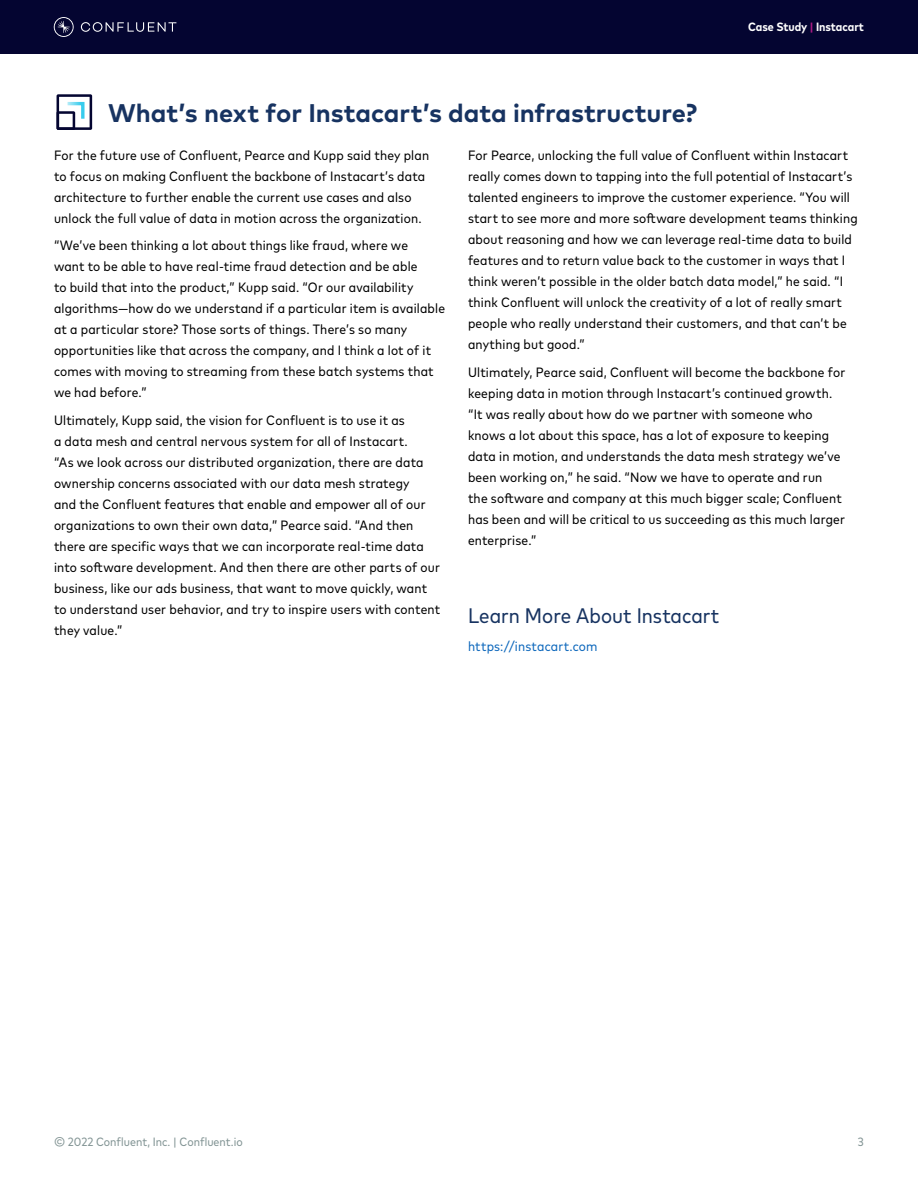
<style>
.page{position:relative;width:918px;height:1188px;background:#fff}
.page>*{position:absolute;margin:0;border:0;box-sizing:border-box;transform-origin:0 0}
.t1{font:700 25.5px "Mark Pro";letter-spacing:-.005em;color:#173361}
.t2{font:condensed 21px "Mark Pro";color:#173361}
.t3{font:condensed 13.5px/21px "Mark Pro";letter-spacing:.015em;color:#000}
.t4{font:condensed 13.5px "Mark Pro";letter-spacing:.01em;color:#0e68bc}
.t5{font:700 condensed 12px "Mark Pro";color:#fff}
.t6{font:condensed 12px "Mark Pro";color:#829494}
.s1{color:#ae1b85}
</style>
<div class="page">
<div style="left:0;top:0;width:918px;height:54px;background:#040531"></div>
<svg style="left:81px;top:22px;width:95px;height:10px"></svg>
<svg style="left:54px;top:17px;width:20px;height:20px"></svg>
<svg style="left:57px;top:94px;width:35px;height:36px"></svg>
<p class="t5" style="left:732px;top:17px;width:134px">Doctype <span class="s1">|</span> Document Title</p>
<p class="t5" style="left:748px;top:17px;width:117px">Case Study <span class="s1">|</span> Instacart</p>
<h1 class="t1" style="left:108px;top:94px;width:591px">What’s next for Instacart’s data infrastructure?</h1>
<p class="t3" style="left:54px;top:143px;width:377px">For the future use of Confluent, Pearce and Kupp said they plan to focus on making Confluent the backbone of Instacart’s data architecture to further enable the current use cases and also unlock the full value of data in motion across the organization.</p>
<p class="t3" style="left:54px;top:234px;width:393px">“We’ve been thinking a lot about things like fraud, where we<br>want to be able to have real-time fraud detection and be able<br>to build that into the product,” Kupp said. “Or our availability algorithms—how do we understand if a particular item is available at a particular store? Those sorts of things. There’s so many opportunities like that across the company, and I think a lot of it comes with moving to streaming from these batch systems that we had before.”</p>
<p class="t3" style="left:54px;top:409px;width:388px">Ultimately, Kupp said, the vision for Confluent is to use it as<br>a data mesh and central nervous system for all of Instacart.<br>“As we look across our distributed organization, there are data ownership concerns associated with our data mesh strategy<br>and the Confluent features that enable and empower all of our organizations to own their own data,” Pearce said. “And then there are specific ways that we can incorporate real-time data into software development. And then there are other parts of our business, like our ads business, that want to move quickly, want to understand user behavior, and try to inspire users with content they value.”</p>
<p class="t3" style="left:468px;top:143px;width:391px">For Pearce, unlocking the full value of Confluent within Instacart really comes down to tapping into the full potential of Instacart’s talented engineers to improve the customer experience. “You will start to see more and more software development teams thinking about reasoning and how we can leverage real-time data to build features and to return value back to the customer in ways that I think weren’t possible in the older batch data model,” he said. “I think Confluent will unlock the creativity of a lot of really smart people who really understand their customers, and that can’t be anything but good.”</p>
<p class="t3" style="left:468px;top:360px;width:379px">Ultimately, Pearce said, Confluent will become the backbone for keeping data in motion through Instacart’s continued growth. “It was really about how do we partner with someone who knows a lot about this space, has a lot of exposure to keeping data in motion, and understands the data mesh strategy we’ve been working on,” he said. “Now we have to operate and run the software and company at this much bigger scale; Confluent has been and will be critical to us succeeding as this much larger enterprise.”</p>
<h2 class="t2" style="left:468px;top:600px;width:253px">Learn More About Instacart</h2>
<p class="t4" style="left:468px;top:636px;width:131px">https://instacart.com</p>
<p class="t6" style="left:54px;top:1133px;width:190px">© 2022 Confluent, Inc. | Confluent.io</p>
<p class="t6" style="left:858px;top:1133px;width:8px">3</p>
</div>
